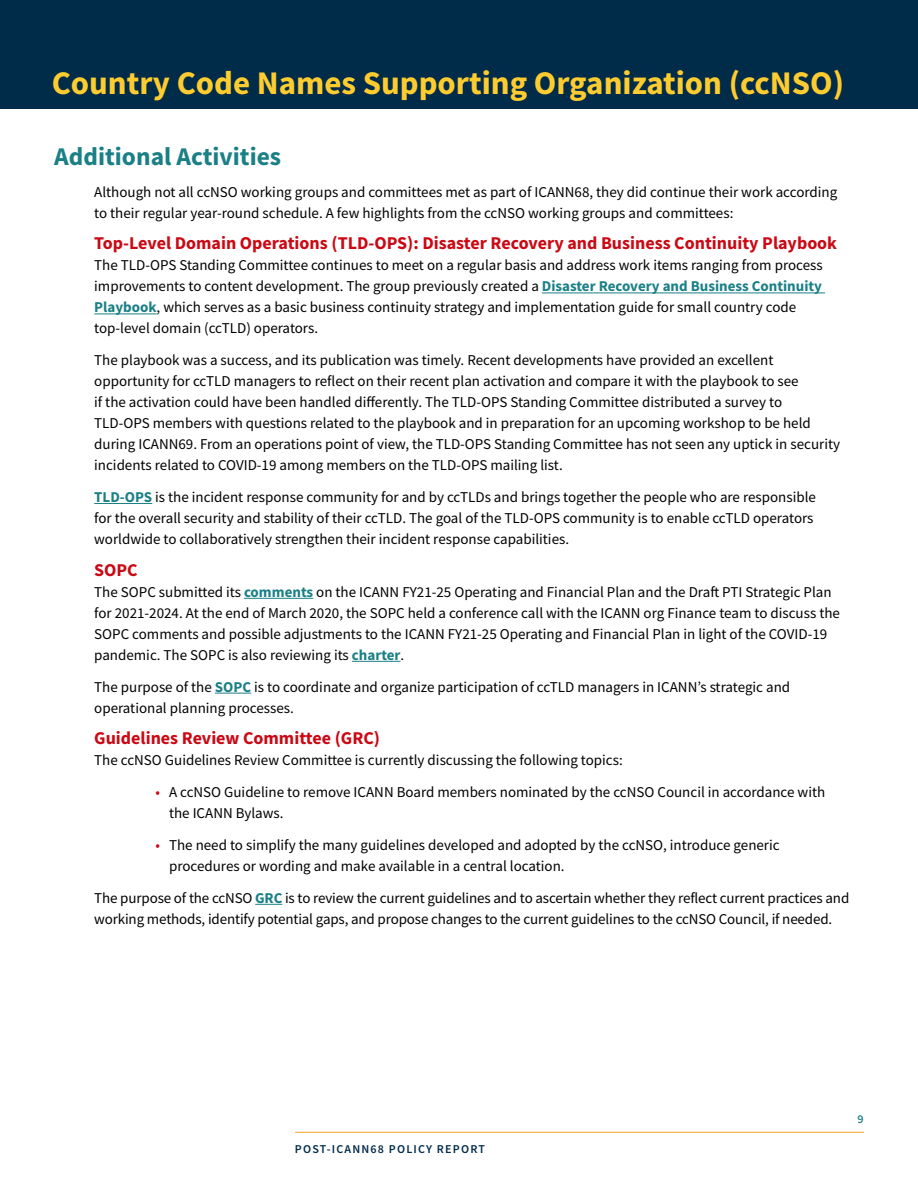
<style>
.page{position:relative;width:918px;height:1188px;background:#fff}
.page>*{position:absolute;margin:0;border:0;box-sizing:border-box;transform-origin:0 0}
.t1{font:700 33px "Source Sans Pro";color:#fecc2f}
.t2{font:700 25.5px "Source Sans Pro";color:#1a8086}
.t3{font:700 18px "Source Sans Pro";color:#cb0813}
.t4{font:15px/21px "Source Sans Pro";color:#000}
.t5{font:600 12px "Source Sans Pro";letter-spacing:.1em;color:#002b49}
.t6{font:600 12px "Source Sans Pro";color:#1a8086}
.s1{font-weight:700;color:#1a8086}
.s2{color:#cb0813}
</style>
<div class="page">
<div style="left:0;top:0;width:918px;height:108px;background:#002b49"></div>
<hr style="left:295px;top:1132px;width:569px;height:1px;background:#f2a41e">
<hr style="left:542px;top:293px;width:283px;height:1px;background:#1a8086">
<hr style="left:94px;top:314px;width:63px;height:1px;background:#1a8086">
<hr style="left:94px;top:503px;width:58px;height:1px;background:#1a8086">
<hr style="left:244px;top:598px;width:69px;height:1px;background:#1a8086">
<hr style="left:352px;top:661px;width:49px;height:1px;background:#1a8086">
<hr style="left:215px;top:693px;width:36px;height:1px;background:#1a8086">
<svg style="left:255px;top:904px;width:27px;height:1px"></svg>
<h1 class="t1" style="left:52px;top:61px;width:794px">Country Code Names Supporting Organization (ccNSO)</h1>
<h2 class="t2" style="left:54px;top:139px;width:228px">Additional Activities</h2>
<p class="t4" style="left:94px;top:181px;width:745px">Although not all ccNSO working groups and committees met as part of ICANN68, they did continue their work according to their regular year-round schedule. A few highlights from the ccNSO working groups and committees:</p>
<p class="t3" style="left:94px;top:231px;width:744px">Top-Level Domain Operations (TLD-OPS): Disaster Recovery and Business Continuity Playbook</p>
<p class="t4" style="left:94px;top:255px;width:730px">The TLD-OPS Standing Committee continues to meet on a regular basis and address work items ranging from process improvements to content development. The group previously created a <span class="s1">Disaster Recovery and Business Continuity Playbook</span>, which serves as a basic business continuity strategy and implementation guide for small country code top-level domain (ccTLD) operators.</p>
<p class="t4" style="left:94px;top:350px;width:747px">The playbook was a success, and its publication was timely. Recent developments have provided an excellent opportunity for ccTLD managers to reflect on their recent plan activation and compare it with the playbook to see<br>if the activation could have been handled differently. The TLD-OPS Standing Committee distributed a survey to TLD-OPS members with questions related to the playbook and in preparation for an upcoming workshop to be held during ICANN69. From an operations point of view, the TLD-OPS Standing Committee has not seen any uptick in security incidents related to COVID-19 among members on the TLD-OPS mailing list.</p>
<p class="t4" style="left:94px;top:486px;width:723px"><span class="s1">TLD-OPS</span> is the incident response community for and by ccTLDs and brings together the people who are responsible for the overall security and stability of their ccTLD. The goal of the TLD-OPS community is to enable ccTLD operators worldwide to collaboratively strengthen their incident response capabilities.</p>
<p class="t3" style="left:94px;top:558px;width:45px">SOPC</p>
<p class="t4" style="left:94px;top:581px;width:747px">The SOPC submitted its <span class="s1">comments</span> on the ICANN FY21-25 Operating and Financial Plan and the Draft PTI Strategic Plan for 2021-2024. At the end of March 2020, the SOPC held a conference call with the ICANN org Finance team to discuss the SOPC comments and possible adjustments to the ICANN FY21-25 Operating and Financial Plan in light of the COVID-19 pandemic. The SOPC is also reviewing its <span class="s1">charter</span>.</p>
<p class="t4" style="left:94px;top:676px;width:698px">The purpose of the <span class="s1">SOPC</span> is to coordinate and organize participation of ccTLD managers in ICANN’s strategic and operational planning processes.</p>
<p class="t3" style="left:94px;top:726px;width:287px">Guidelines Review Committee (GRC)</p>
<p class="t4" style="left:94px;top:750px;width:530px">The ccNSO Guidelines Review Committee is currently discussing the following topics:</p>
<p class="t4" style="left:169px;top:782px;width:658px;text-indent:-14px"><span class="s2">•</span> A ccNSO Guideline to remove ICANN Board members nominated by the ccNSO Council in accordance with the ICANN Bylaws.</p>
<p class="t4" style="left:169px;top:834px;width:612px;text-indent:-14px"><span class="s2">•</span> The need to simplify the many guidelines developed and adopted by the ccNSO, introduce generic procedures or wording and make available in a central location.</p>
<p class="t4" style="left:94px;top:887px;width:757px">The purpose of the ccNSO <span class="s1">GRC</span> is to review the current guidelines and to ascertain whether they reflect current practices and working methods, identify potential gaps, and propose changes to the current guidelines to the ccNSO Council, if needed.</p>
<p class="t5" style="left:295px;top:1141px;width:192px">POST-ICANN68 POLICY REPORT</p>
<p class="t6" style="left:858px;top:1111px;width:8px">9</p>
</div>
